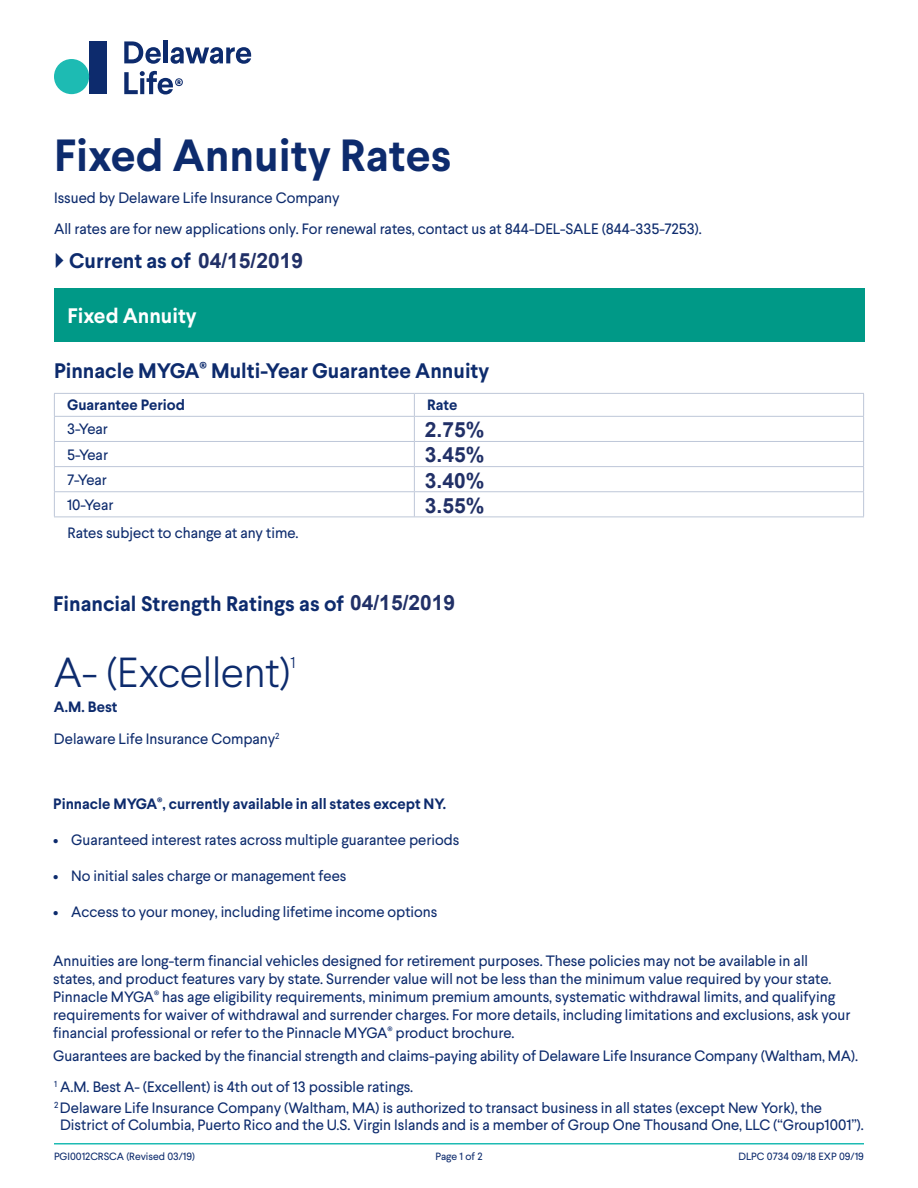
<style>
.page{position:relative;width:918px;height:1188px;background:#fff}
.page>*{position:absolute;margin:0;border:0;box-sizing:border-box;transform-origin:0 0}
.t1{font:700 45px "Larsseit";color:#0d2b6d}
.t2{font:300 42px "Larsseit";color:#0d2b6d}
.t3{font:700 21px "Larsseit";color:#0d2b6d}
.t4{font:700 21px/25.5px "Arial";color:#213067;text-align:justify}
.t5{font:700 21px "Larsseit";color:#fff}
.t6{font:300 15.75px "Larsseit";color:#0d2b6d}
.t7{font:15px/18px "Larsseit";color:#0d2b6d}
.t8{font:700 15px "Larsseit";color:#0d2b6d}
.t9{font:10.5px "Larsseit";color:#0d2b6d}
.s1{font-family:"Arial";color:#213067}
.s2{font-weight:700}
</style>
<div class="page">
<hr style="left:54px;top:1143px;width:810px;height:2px;background:#1dbbb3">
<hr style="left:54px;top:393px;width:360px;height:1px;background:#bec7d8">
<hr style="left:414px;top:393px;width:450px;height:1px;background:#bec7d8">
<hr style="left:54px;top:416px;width:360px;height:1px;background:#bec7d8">
<hr style="left:414px;top:416px;width:450px;height:1px;background:#bec7d8">
<hr style="left:54px;top:441px;width:360px;height:1px;background:#bec7d8">
<hr style="left:414px;top:441px;width:450px;height:1px;background:#bec7d8">
<hr style="left:54px;top:466px;width:360px;height:1px;background:#bec7d8">
<hr style="left:414px;top:466px;width:450px;height:1px;background:#bec7d8">
<hr style="left:54px;top:491px;width:360px;height:1px;background:#bec7d8">
<svg style="left:54px;top:394px;width:1px;height:123px"></svg>
<hr style="left:414px;top:491px;width:450px;height:1px;background:#bec7d8">
<svg style="left:414px;top:394px;width:1px;height:123px"></svg>
<svg style="left:863px;top:394px;width:1px;height:123px"></svg>
<hr style="left:54px;top:517px;width:810px;height:1px;background:#bec7d8">
<div style="left:54px;top:288px;width:810px;height:54px;background:#009987"></div>
<div style="left:89px;top:41px;width:18px;height:53px;background:#0d2b6d"></div>
<svg style="left:124px;top:41px;width:37px;height:23px"></svg>
<hr style="left:164px;top:40px;width:4px;height:23px;background:#0d2b6d">
<svg style="left:171px;top:47px;width:80px;height:17px"></svg>
<div style="left:54px;top:59px;width:35px;height:35px;background:#1dbbb3;border-radius:50%"></div>
<svg style="left:124px;top:71px;width:59px;height:23px"></svg>
<h1 class="t1" style="left:54px;top:137px;width:399px">Fixed Annuity Rates</h1>
<p class="t7" style="left:54px;top:183px;width:649px;line-height:31.5px">Issued by Delaware Life Insurance Company<br>All rates are for new applications only. For renewal rates, contact us at 844-DEL-SALE (844-335-7253).</p>
<h3 class="t3" style="left:69px;top:253px;width:235px">Current as of <span class="s1">04/15/2019</span></h3>
<h3 class="t5" style="left:68px;top:307px;width:131px">Fixed Annuity</h3>
<h3 class="t3" style="left:54px;top:362px;width:437px">Pinnacle MYGA<sup>®</sup> Multi-Year Guarantee Annuity</h3>
<p class="t8" style="left:67px;top:399px;width:120px">Guarantee Period</p>
<p class="t8" style="left:427px;top:399px;width:32px">Rate</p>
<p class="t7" style="left:67px;top:418px;width:48px;line-height:25.2px">3-Year<br>5-Year<br>7-Year<br>10-Year</p>
<p class="t7" style="left:68px;top:526px;width:232px">Rates subject to change at any time.</p>
<h3 class="t4" style="left:425px;top:417px;width:61px">2.75% 3.45% 3.40% 3.55%</h3>
<h3 class="t3" style="left:53px;top:595px;width:421px">Financial Strength Ratings as of March 1, 2018</h3>
<h3 class="t4" style="left:350px;top:590px;width:107px">04/15/2019</h3>
<h2 class="t2" style="left:54px;top:648px;width:238px">A- (Excellent)</h2>
<p class="t6" style="left:291px;top:653px;width:6px">1</p>
<p class="t7" style="left:54px;top:693px;width:227px;line-height:31.5px"><span class="s2">A.M. Best<br></span>Delaware Life Insurance Company<sup>2</sup></p>
<p class="t8" style="left:53px;top:798px;width:395px">Pinnacle MYGA<sup>®</sup>, currently available in all states except NY.</p>
<p class="t7" style="left:53px;top:832px;width:408px">• Guaranteed interest rates across multiple guarantee periods</p>
<p class="t7" style="left:53px;top:868px;width:295px">• No initial sales charge or management fees</p>
<p class="t7" style="left:53px;top:904px;width:386px">• Access to your money, including lifetime income options</p>
<p class="t7" style="left:53px;top:954px;width:799px">Annuities are long-term financial vehicles designed for retirement purposes. These policies may not be available in all states, and product features vary by state. Surrender value will not be less than the minimum value required by your state.<br>Pinnacle MYGA<sup>®</sup> has age eligibility requirements, minimum premium amounts, systematic withdrawal limits, and qualifying requirements for waiver of withdrawal and surrender charges. For more details, including limitations and exclusions, ask your financial professional or refer to the Pinnacle MYGA<sup>®</sup> product brochure.</p>
<p class="t7" style="left:53px;top:1048px;width:806px">Guarantees are backed by the financial strength and claims-paying ability of Delaware Life Insurance Company (Waltham, MA).</p>
<p class="t7" style="left:54px;top:1078px;width:770px;line-height:21px"><sup>1</sup> A.M. Best A- (Excellent) is 4th out of 13 possible ratings.<br><sup>2</sup> Delaware Life Insurance Company (Waltham, MA) is authorized to transact business in all states (except New York), the</p>
<p class="t7" style="left:60px;top:1117px;width:805px">District of Columbia, Puerto Rico and the U.S. Virgin Islands and is a member of Group One Thousand One, LLC (“Group1001”).</p>
<p class="t9" style="left:54px;top:1152px;width:143px">PGI0012CRSCA (Revised 03/19)</p>
<p class="t9" style="left:435px;top:1152px;width:48px">Page 1 of 2</p>
<p class="t9" style="left:738px;top:1152px;width:127px">DLPC 0734 09/18 EXP 09/19</p>
</div>
